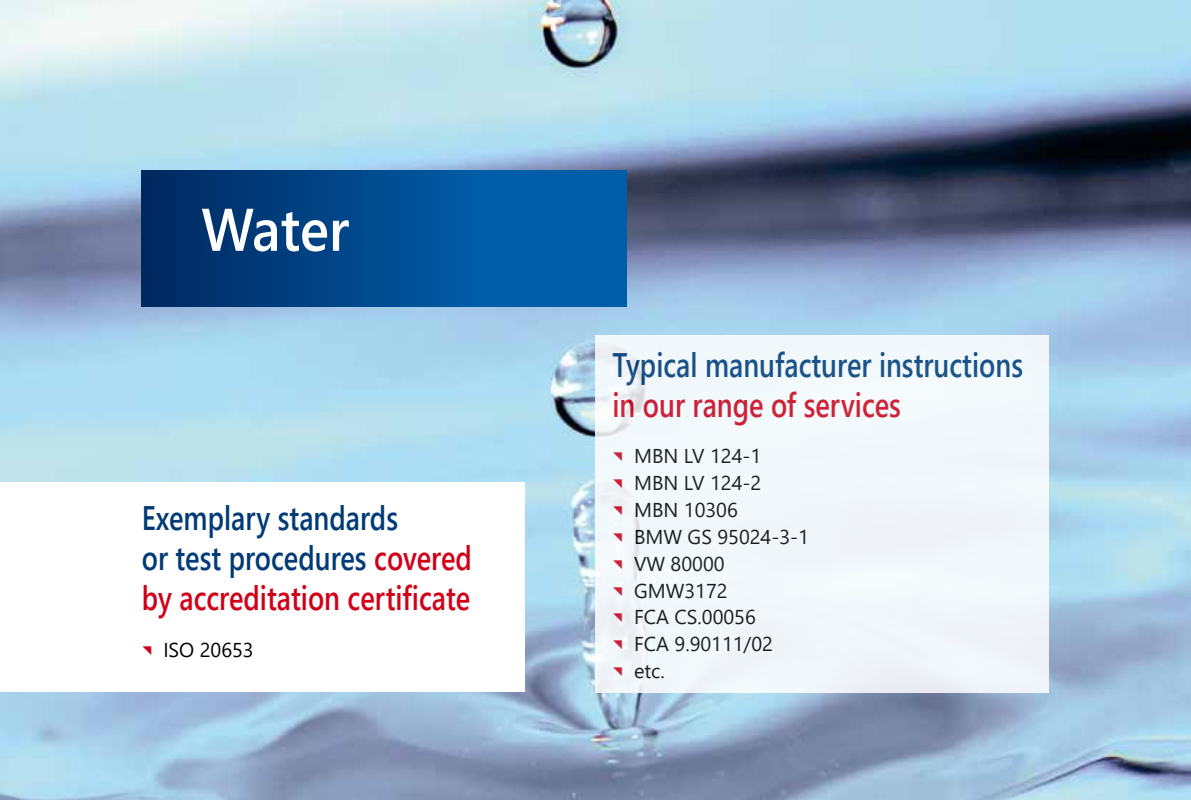
<style>
.page{position:relative;width:1191px;height:800px;background:#fff}
.page>*{position:absolute;margin:0;border:0;box-sizing:border-box;transform-origin:0 0}
.Zitat{font:600 60px "Segoe UI";letter-spacing:-.005em;color:#fff;scale:.91 1}
.Dachzeile_Titel{font:600 34px/40px "Segoe UI";color:#003b77;scale:.8 1}
.t1{font:600 34px "Segoe UI";color:#d10019;scale:.8 1}
.t2{font:20px/26.8px "Segoe UI";color:#000}
.s1{color:#d10019}
</style>
<div class="page">
<img style="left:0;top:0;width:1191px;height:799px">
<div style="left:0;top:482px;width:524px;height:210px;background:#fff"></div>
<div style="left:595px;top:334px;width:454px;height:358px;background:#f1f8fc"></div>
<div style="left:142px;top:170px;width:484px;height:136px;background:linear-gradient(to right,#002c64,#0069b7)"></div>
<svg style="left:613px;top:617px;width:5px;height:5px"></svg>
<p class="Zitat" style="left:201px;top:173px;width:164px">Water</p>
<p class="Dachzeile_Titel" style="left:142px;top:495px;width:414px">Exemplary standards<br>or test procedures <span class="s1">covered by accreditation certificate</span></p>
<p class="t2" style="left:163px;top:634px;width:92px">ISO 20653</p>
<p class="Dachzeile_Titel" style="left:612px;top:341px;width:515px">Typical manufacturer instructions</p>
<p class="t1" style="left:612px;top:372px;width:362px">in our range of services</p>
<p class="t2" style="left:634px;top:441px;width:176px">MBN LV 124-1<br>MBN LV 124-2<br>MBN 10306<br>BMW GS 95024-3-1<br>VW 80000<br>GMW3172<br>FCA CS.00056<br>FCA 9.90111/02<br>etc.</p>
</div>
